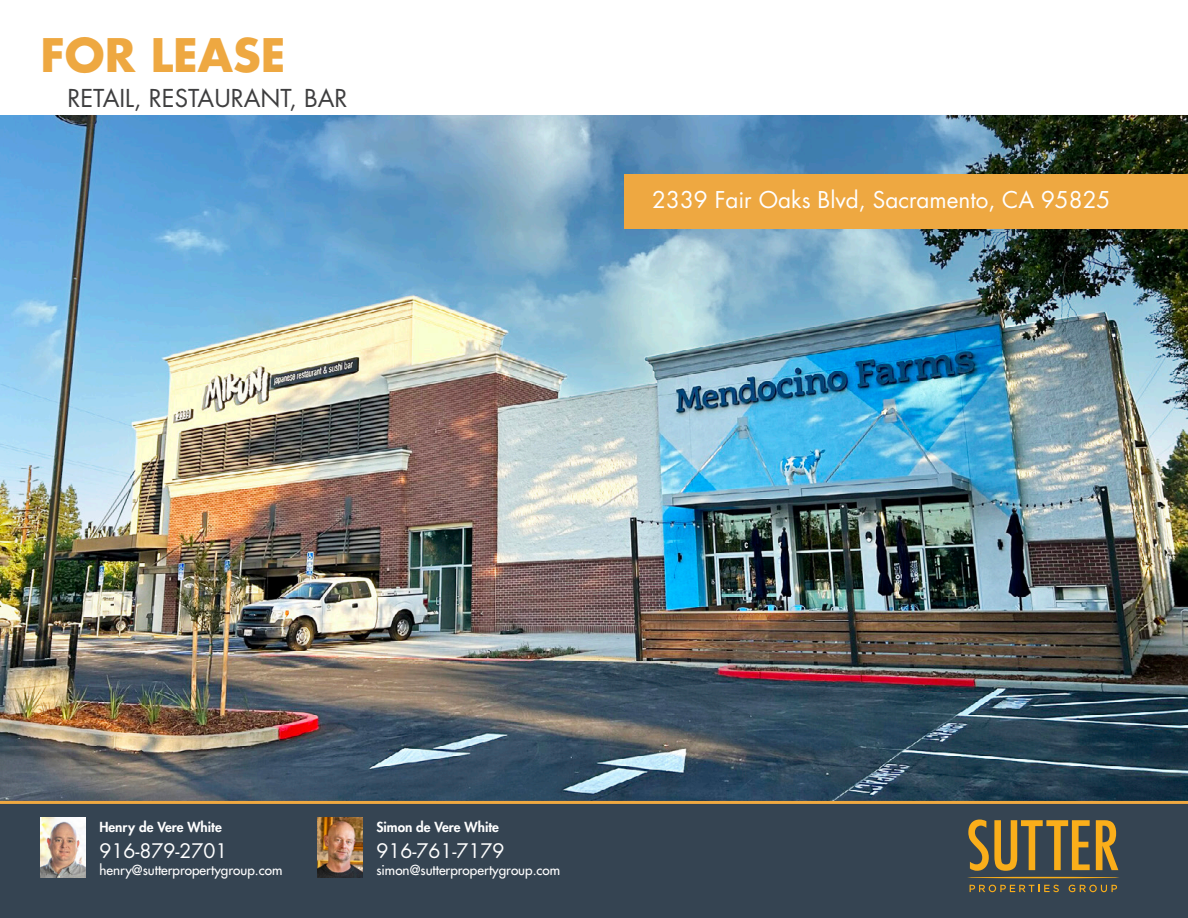
<style>
.page{position:relative;width:1188px;height:918px;background:#fff}
.page>*{position:absolute;margin:0;border:0;box-sizing:border-box;transform-origin:0 0}
.for_sale___lease{font:700 45px "Futura Std";color:#eea841}
.cover_headline{font:24px "Futura Std";color:#3e3e3f}
.Property_Address{font:22.5px "Futura Std";color:#fff}
.t1{font:19.5px "Futura Std";color:#fff}
.t2{font:500 13.5px "Futura Std";color:#fff}
.t3{font:800 13.5px "Futura Std";color:#fff}
</style>
<div class="page">
<img style="left:0;top:116px;width:1188px;height:685px">
<div style="left:0;top:802px;width:1188px;height:116px;background:#354452"></div>
<hr style="left:0;top:801px;width:1188px;height:3px;background:#eea841">
<hr style="left:967px;top:877px;width:153px;height:1px;background:#faae1a;border-radius:50%">
<svg style="left:968px;top:820px;width:122px;height:51px"></svg>
<svg style="left:1096px;top:820px;width:22px;height:50px"></svg>
<svg style="left:970px;top:885px;width:89px;height:7px"></svg>
<svg style="left:1069px;top:885px;width:48px;height:7px"></svg>
<img style="left:40px;top:818px;width:45px;height:60px">
<img style="left:318px;top:818px;width:44px;height:60px">
<div style="left:624px;top:174px;width:564px;height:54px;background:#eea841"></div>
<p class="for_sale___lease" style="left:40px;top:25px;width:246px">FOR LEASE</p>
<p class="cover_headline" style="left:68px;top:83px;width:282px">RETAIL, RESTAURANT, BAR</p>
<p class="Property_Address" style="left:652px;top:185px;width:460px">2339 Fair Oaks Blvd, Sacramento, CA 95825</p>
<p class="t3" style="left:99px;top:818px;width:124px">Henry de Vere White</p>
<h3 class="t1" style="left:99px;top:839px;width:130px">916-879-2701</h3>
<p class="t2" style="left:99px;top:862px;width:185px">henry@sutterpropertygroup.com</p>
<p class="t3" style="left:376px;top:818px;width:124px">Simon de Vere White</p>
<h3 class="t1" style="left:376px;top:839px;width:130px">916-761-7179</h3>
<p class="t2" style="left:376px;top:862px;width:185px">simon@sutterpropertygroup.com</p>
</div>
